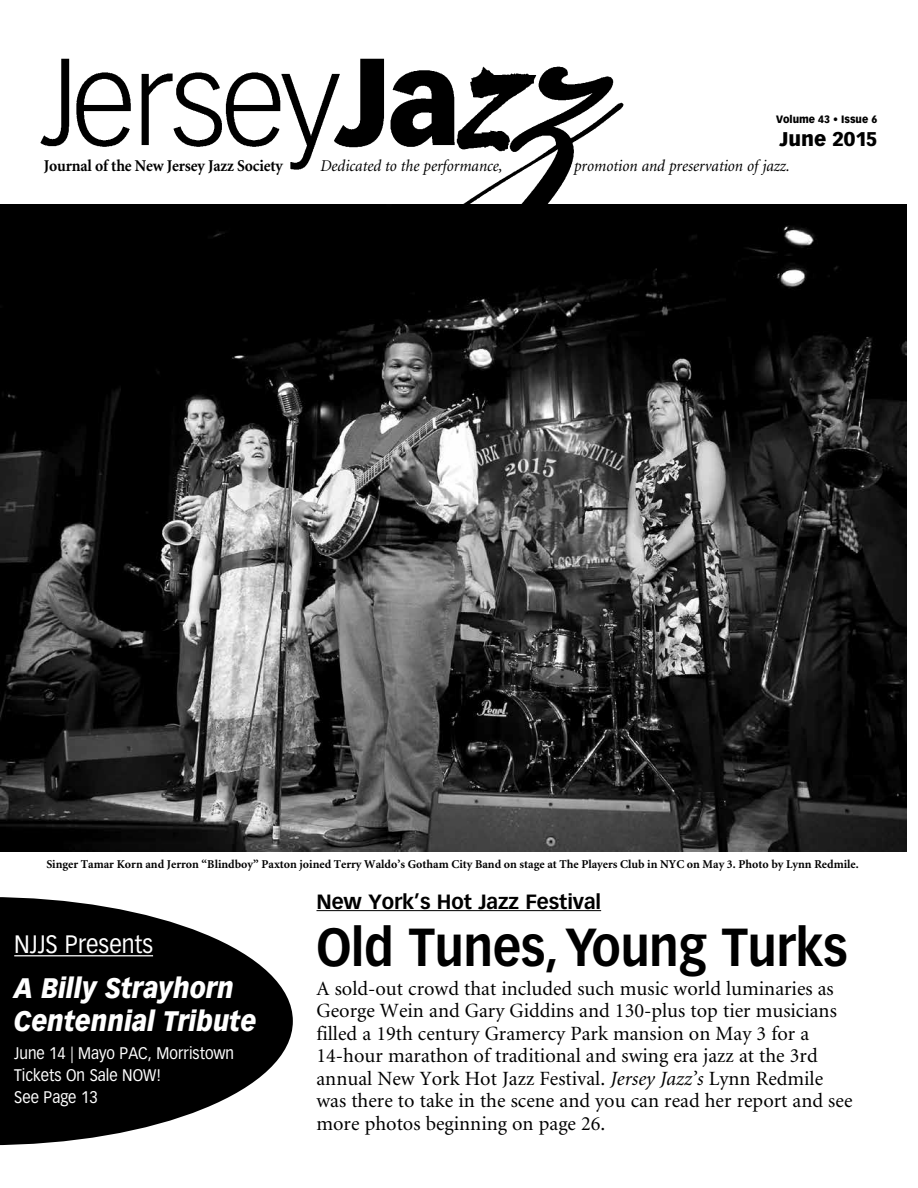
<style>
.page{position:relative;width:918px;height:1188px;background:#fff}
.page>*{position:absolute;margin:0;border:0;box-sizing:border-box;transform-origin:0 0}
.t1{font:700 52.5px "Vectora LH";letter-spacing:-.005em;color:#000;scale:.9 1}
.t2{font:italic 900 27.75px/33px "Vectora LH";color:#fff;scale:.9 1}
.t3{font:24.75px "Vectora LH";color:#fff;scale:.9 1}
.t4{font:20.25px/22.5px "Minion";color:#000}
.t5{font:700 20.25px "Vectora LH";letter-spacing:-.005em;color:#000}
.t6{font:900 19.5px "Vectora LH";letter-spacing:-.005em;color:#000}
.t7{font:italic 16.5px "Minion";color:#000;scale:.95 1}
.t8{font:16.5px/21.8px "Vectora LH";color:#fff;scale:.9 1}
.t9{font:700 16.5px "Minion";letter-spacing:-.01em;color:#000;scale:.95 1}
.t10{font:700 12px "Minion";color:#000}
.t11{font:900 10.5px "Vectora LH";letter-spacing:-.005em;color:#000;scale:.95 1}
.s1{font-style:italic}
</style>
<div class="page">
<img style="left:31px;top:58px;width:611px;height:147px">
<img style="left:0;top:205px;width:906px;height:647px">
<hr style="left:316px;top:910px;width:285px;height:1px;background:#000">
<svg style="left:0;top:897px;width:293px;height:248px;fill:#000"></svg>
<hr style="left:14px;top:955px;width:139px;height:1px;background:#fff">
<p class="t11" style="left:776px;top:113px;width:108px">Volume 43 • Issue 6</p>
<p class="t6" style="left:780px;top:127px;width:99px">June 2015</p>
<p class="t9" style="left:44px;top:157px;width:253px">Journal of the New Jersey Jazz Society</p>
<p class="t7" style="left:320px;top:158px;width:193px">Dedicated to the performance,</p>
<p class="t7" style="left:574px;top:158px;width:229px">promotion and preservation of jazz.</p>
<p class="t10" style="left:46px;top:858px;width:814px">Singer Tamar Korn and Jerron “Blindboy” Paxton joined Terry Waldo’s Gotham City Band on stage at The Players Club in NYC on May 3. Photo by Lynn Redmile.</p>
<p class="t5" style="left:316px;top:889px;width:286px">New York’s Hot Jazz Festival</p>
<h1 class="t1" style="left:316px;top:915px;width:592px">Old Tunes, Young Turks</h1>
<p class="t4" style="left:316px;top:978px;width:538px">A sold-out crowd that included such music world luminaries as George Wein and Gary Giddins and 130-plus top tier musicians filled a 19th century Gramercy Park mansion on May 3 for a 14-hour marathon of traditional and swing era jazz at the 3rd annual New York Hot Jazz Festival. <span class="s1">Jersey Jazz’s</span> Lynn Redmile was there to take in the scene and you can read her report and see more photos beginning on page 26.</p>
<p class="t3" style="left:14px;top:930px;width:156px">NJJS Presents</p>
<h2 class="t2" style="left:14px;top:971px;width:271px">A Billy Strayhorn<br>Centennial Tribute</h2>
<p class="t8" style="left:14px;top:1043px;width:246px">June 14 | Mayo PAC, Morristown<br>Tickets On Sale NOW!<br>See Page 13</p>
</div>
